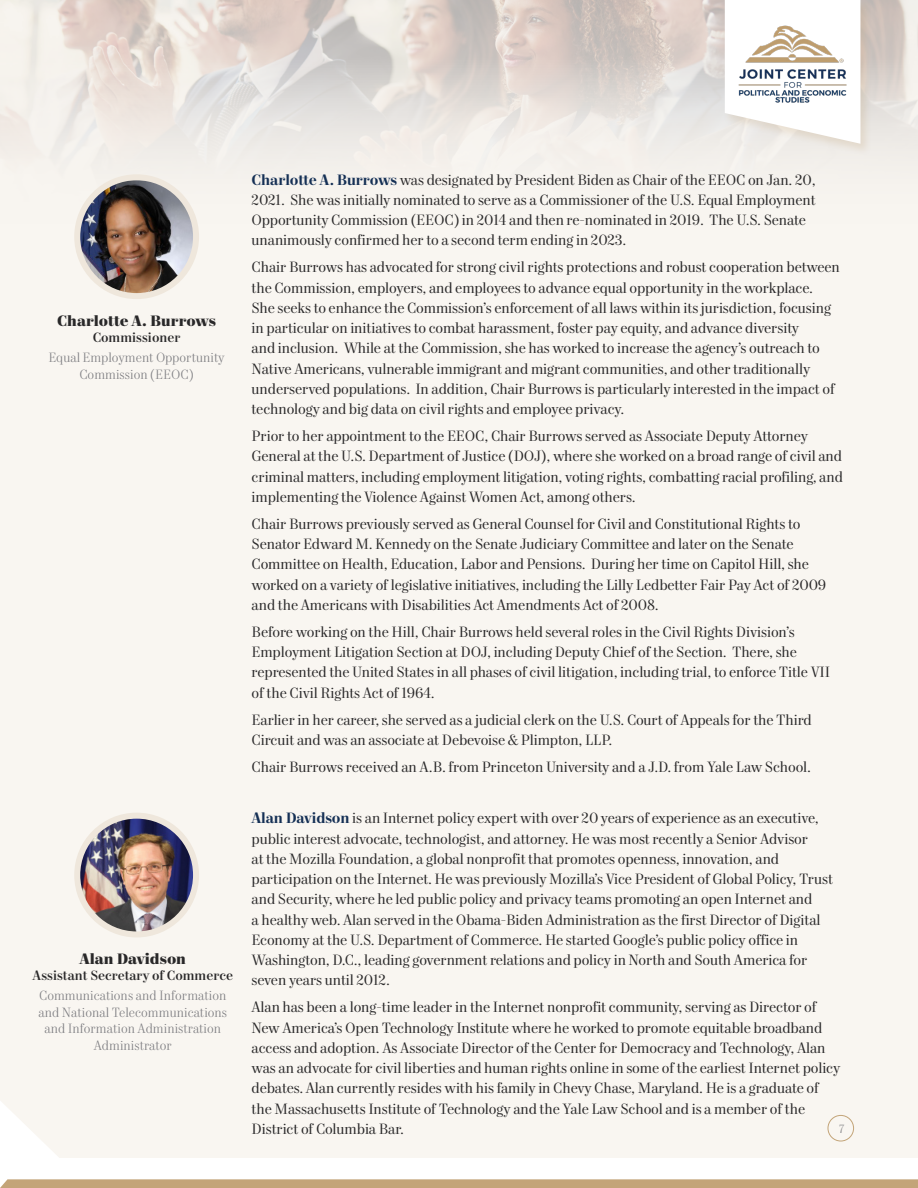
<style>
.page{position:relative;width:918px;height:1188px;background:#fff}
.page>*{position:absolute;margin:0;border:0;box-sizing:border-box;transform-origin:0 0}
.t1{font:15px/20.2px "Mort Modern 08";letter-spacing:-.01em;color:#292829}
.t2{font:700 15px "Mort Modern 11";color:#292829}
.t3{font:300 13.5px/16.5px "Mort Modern 07";color:#7c7c80;text-align:center}
.t4{font:500 13.5px "Mort Modern 09";color:#292829}
.t5{font:300 12px "Mort Modern 07";color:#838386}
.s1{font-family:"Mort Modern 10";font-weight:600;color:#153055}
</style>
<div class="page">
<div style="left:0;top:411px;width:918px;height:747px;background:#f9f6f1"></div>
<img style="left:0;top:0;width:918px;height:411px">
<svg style="left:0;top:1179px;width:918px;height:9px;background:#c5a77d"></svg>
<div style="left:828px;top:1115px;width:26px;height:26px;border:1px solid #c3a478;border-radius:50%"></div>
<img style="left:78px;top:816px;width:117px;height:118px">
<div style="left:74px;top:813px;width:125px;height:124px;border:6px solid #efe7dc;border-radius:50%"></div>
<div style="left:723px;top:0;width:149px;height:156px;background:#c3a478;opacity:.23"></div>
<svg style="left:725px;top:0;width:135px;height:144px"></svg>
<img style="left:738px;top:10px;width:109px;height:109px">
<img style="left:79px;top:180px;width:115px;height:116px">
<div style="left:74px;top:174px;width:125px;height:125px;border:6px solid #efe7dc;border-radius:50%"></div>
<p class="t2" style="left:57px;top:310px;width:161px">Charlotte A. Burrows</p>
<p class="t4" style="left:93px;top:329px;width:89px">Commissioner</p>
<p class="t3" style="left:49px;top:350px;width:178px">Equal Employment Opportunity<br>Commission (EEOC)</p>
<p class="t2" style="left:80px;top:948px;width:108px">Alan Davidson</p>
<p class="t4" style="left:33px;top:967px;width:202px">Assistant Secretary of Commerce</p>
<p class="t3" style="left:38px;top:988px;width:190px">Communications and Information and National Telecommunications and Information Administration<br>Administrator</p>
<p class="t1" style="left:252px;top:170px;width:566px"><span class="s1">Charlotte A. Burrows</span> was designated by President Biden as Chair of the EEOC on Jan. 20, 2021. She was initially nominated to serve as a Commissioner of the U.S. Equal Employment Opportunity Commission (EEOC) in 2014 and then re-nominated in 2019. The U.S. Senate unanimously confirmed her to a second term ending in 2023.</p>
<p class="t1" style="left:252px;top:258px;width:590px">Chair Burrows has advocated for strong civil rights protections and robust cooperation between the Commission, employers, and employees to advance equal opportunity in the workplace.<br>She seeks to enhance the Commission’s enforcement of all laws within its jurisdiction, focusing in particular on initiatives to combat harassment, foster pay equity, and advance diversity<br>and inclusion. While at the Commission, she has worked to increase the agency’s outreach to Native Americans, vulnerable immigrant and migrant communities, and other traditionally underserved populations. In addition, Chair Burrows is particularly interested in the impact of technology and big data on civil rights and employee privacy.</p>
<p class="t1" style="left:252px;top:427px;width:593px">Prior to her appointment to the EEOC, Chair Burrows served as Associate Deputy Attorney General at the U.S. Department of Justice (DOJ), where she worked on a broad range of civil and criminal matters, including employment litigation, voting rights, combatting racial profiling, and implementing the Violence Against Women Act, among others.</p>
<p class="t1" style="left:252px;top:514px;width:576px">Chair Burrows previously served as General Counsel for Civil and Constitutional Rights to Senator Edward M. Kennedy on the Senate Judiciary Committee and later on the Senate Committee on Health, Education, Labor and Pensions. During her time on Capitol Hill, she worked on a variety of legislative initiatives, including the Lilly Ledbetter Fair Pay Act of 2009 and the Americans with Disabilities Act Amendments Act of 2008.</p>
<p class="t1" style="left:252px;top:622px;width:580px">Before working on the Hill, Chair Burrows held several roles in the Civil Rights Division’s Employment Litigation Section at DOJ, including Deputy Chief of the Section. There, she represented the United States in all phases of civil litigation, including trial, to enforce Title VII of the Civil Rights Act of 1964.</p>
<p class="t1" style="left:252px;top:710px;width:562px">Earlier in her career, she served as a judicial clerk on the U.S. Court of Appeals for the Third<br>Circuit and was an associate at Debevoise &amp; Plimpton, LLP.</p>
<p class="t1" style="left:252px;top:757px;width:561px">Chair Burrows received an A.B. from Princeton University and a J.D. from Yale Law School.</p>
<p class="t1" style="left:252px;top:809px;width:583px"><span class="s1">Alan Davidson</span> is an Internet policy expert with over 20 years of experience as an executive, public interest advocate, technologist, and attorney. He was most recently a Senior Advisor<br>at the Mozilla Foundation, a global nonprofit that promotes openness, innovation, and participation on the Internet. He was previously Mozilla’s Vice President of Global Policy, Trust and Security, where he led public policy and privacy teams promoting an open Internet and<br>a healthy web. Alan served in the Obama-Biden Administration as the first Director of Digital Economy at the U.S. Department of Commerce. He started Google’s public policy office in Washington, D.C., leading government relations and policy in North and South America for seven years until 2012.</p>
<p class="t1" style="left:252px;top:998px;width:590px">Alan has been a long-time leader in the Internet nonprofit community, serving as Director of New America’s Open Technology Institute where he worked to promote equitable broadband access and adoption. As Associate Director of the Center for Democracy and Technology, Alan was an advocate for civil liberties and human rights online in some of the earliest Internet policy debates. Alan currently resides with his family in Chevy Chase, Maryland. He is a graduate of the Massachusetts Institute of Technology and the Yale Law School and is a member of the District of Columbia Bar.</p>
<p class="t5" style="left:839px;top:1122px;width:7px">7</p>
</div>
